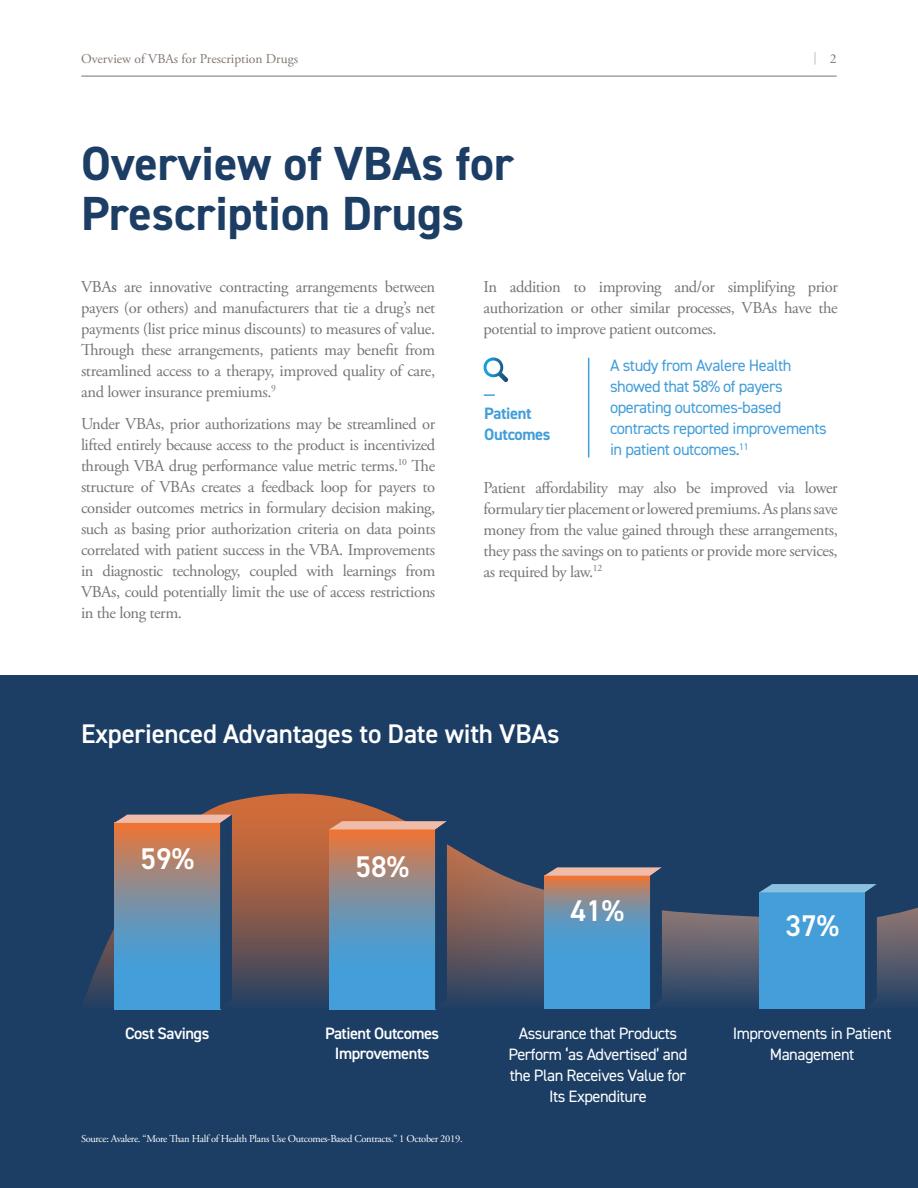
<style>
.page{position:relative;width:918px;height:1188px;background:#fff}
.page>*{position:absolute;margin:0;border:0;box-sizing:border-box;transform-origin:0 0}
.TOC_Heading{font:700 48px/49.5px "DIN2014";color:#1c3e65}
.TOC_Heading-2{font:600 30px "DIN2014";color:#fff}
.TOC_Heading-3{font:600 27px "DIN2014";letter-spacing:-.01em;color:#fff}
.TOC_Heading-4{font:16.5px/21px "Adobe Garamond Pro";letter-spacing:-.025em;color:#737476;text-align:justify}
.TOC_Heading-5{font:16.5px/21px "DIN2014";letter-spacing:-.03em;color:#449ed9}
.TOC_Heading-6{font:16.5px/21px "DIN2014";letter-spacing:-.03em;color:#fff;text-align:center}
.TOC_Heading-7{font:600 16.5px "DIN2014";letter-spacing:-.03em;color:#fff}
.TOC_Heading-8{font:700 16.5px/21px "DIN2014";letter-spacing:-.02em;color:#449ed9}
.t1{font:13.5px "Adobe Garamond Pro";color:#807771}
.t2{font:200 13.5px "DIN2014";color:#767378}
.TOC_Heading-9{font:10.5px "Adobe Garamond Pro";letter-spacing:-.03em;color:#fff}
.s1{font-family:"Adobe Garamond Pro";font-weight:400}
</style>
<div class="page">
<div style="left:0;top:675px;width:918px;height:513px;background:#1c3e65"></div>
<svg style="left:84px;top:793px;width:834px;height:209px"></svg>
<hr style="left:81px;top:76px;width:756px;height:1px;background:#767378">
<hr style="left:588px;top:358px;width:1px;height:99px;background:#449ed9">
<svg style="left:484px;top:394px;width:10px;height:2px"></svg>
<svg style="left:114px;top:815px;width:118px;height:195px;background:#75899d"></svg>
<svg style="left:329px;top:821px;width:118px;height:189px;background:#748a9f"></svg>
<svg style="left:544px;top:867px;width:118px;height:142px;background:#648eaf"></svg>
<svg style="left:759px;top:884px;width:118px;height:124px;background:#4496cd"></svg>
<svg style="left:483px;top:357px;width:25px;height:25px"></svg>
<p class="t1" style="left:81px;top:51px;width:219px">Overview of VBAs for Prescription Drugs</p>
<p class="t2" style="left:814px;top:50px;width:24px">| <span class="s1">2</span></p>
<p class="TOC_Heading" style="left:81px;top:138px;width:434px">Overview of VBAs for<br>Prescription Drugs</p>
<p class="TOC_Heading-4" style="left:81px;top:277px;width:356px">VBAs are innovative contracting arrangements between payers (or others) and manufacturers that tie a drug’s net payments (list price minus discounts) to measures of value.<br>Through these arrangements, patients may benefit from streamlined access to a therapy, improved quality of care, and lower insurance premiums.<sup>9</sup></p>
<p class="TOC_Heading-4" style="left:81px;top:413px;width:356px">Under VBAs, prior authorizations may be streamlined or lifted entirely because access to the product is incentivized through VBA drug performance value metric terms.<sup>10</sup> The structure of VBAs creates a feedback loop for payers to consider outcomes metrics in formulary decision making, such as basing prior authorization criteria on data points correlated with patient success in the VBA. Improvements in diagnostic technology, coupled with learnings from VBAs, could potentially limit the use of access restrictions in the long term.</p>
<p class="TOC_Heading-4" style="left:484px;top:277px;width:356px">In addition to improving and/or simplifying prior authorization or other similar processes, VBAs have the potential to improve patient outcomes.</p>
<p class="TOC_Heading-8" style="left:484px;top:403px;width:68px">Patient<br>Outcomes</p>
<p class="TOC_Heading-5" style="left:610px;top:355px;width:218px">A study from Avalere Health showed that 58% of payers operating outcomes-based contracts reported improvements in patient outcomes.<sup>11</sup></p>
<p class="TOC_Heading-4" style="left:484px;top:478px;width:356px">Patient affordability may also be improved via lower formulary tier placement or lowered premiums. As plans save money from the value gained through these arrangements, they pass the savings on to patients or provide more services, as required by law.<sup>12</sup></p>
<p class="TOC_Heading-3" style="left:81px;top:715px;width:480px">Experienced Advantages to Date with VBAs</p>
<p class="TOC_Heading-2" style="left:140px;top:839px;width:55px">59%</p>
<p class="TOC_Heading-2" style="left:356px;top:847px;width:55px">58%</p>
<p class="TOC_Heading-7" style="left:125px;top:1022px;width:86px">Cost Savings</p>
<p class="TOC_Heading-7" style="left:325px;top:1022px;width:116px">Patient Outcomes</p>
<p class="TOC_Heading-7" style="left:335px;top:1042px;width:96px">Improvements</p>
<p class="TOC_Heading-9" style="left:81px;top:1132px;width:383px">Source: Avalere. “More Than Half of Health Plans Use Outcomes-Based Contracts.” 1 October 2019.</p>
<p class="TOC_Heading-2" style="left:571px;top:890px;width:55px">41%</p>
<p class="TOC_Heading-2" style="left:786px;top:906px;width:55px">37%</p>
<p class="TOC_Heading-6" style="left:509px;top:1023px;width:180px">Assurance that Products<br>Perform ‘as Advertised’ and the Plan Receives Value for<br>Its Expenditure</p>
<p class="TOC_Heading-6" style="left:733px;top:1023px;width:160px">Improvements in Patient</p>
<p class="TOC_Heading-6" style="left:770px;top:1044px;width:86px">Management</p>
</div>
